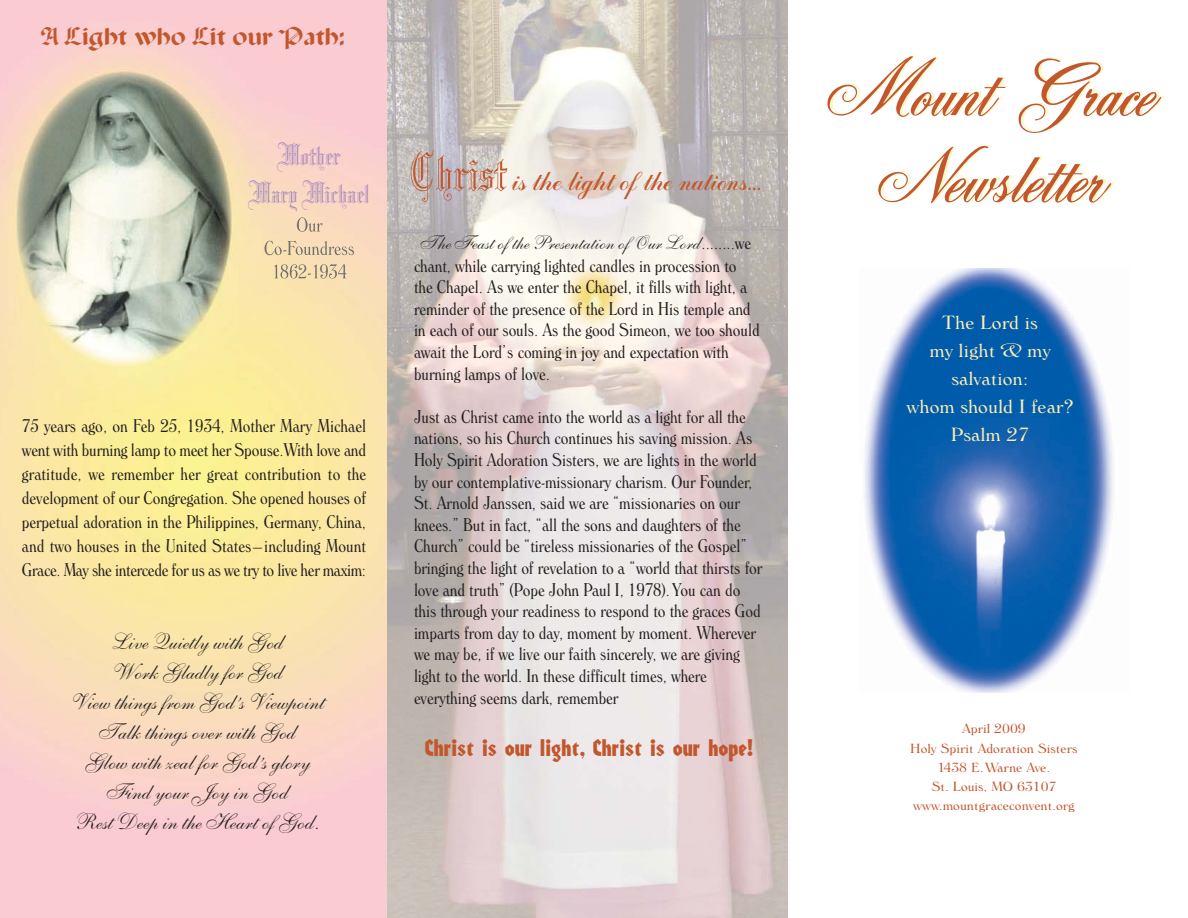
<style>
.page{position:relative;width:1188px;height:918px;background:#fff}
.page>*{position:absolute;margin:0;border:0;box-sizing:border-box;transform-origin:0 0}
.t1{font:72px/86.4px "Cursive";color:#c2572e;text-align:center}
.t2{font:33px "Coventry Script FLF";color:#c2572e}
.t3{font:31.5px/37.8px "Blackletter 686 BT";color:#a587be;text-align:center}
.t4{font:25.5px "Percival";color:#c2572e}
.t5{font:24px "Valiant";letter-spacing:.02em;color:#c2572e}
.t6{font:22.5px/30px "Shelley Allegro Script";color:#231f20;text-align:center}
.t7{font:19.5px/27.9px "Windsor Light BT";color:#ffedb3;text-align:center}
.t8{font:19.5px "Shelley Allegro Script";color:#231f20}
.t9{font:300 condensed 18px/21.6px "Windsor BT";color:#231f20}
.t10{font:13.5px/19.4px "Windsor Light BT";color:#c2572e;text-align:center}
.s1{font-family:"Blackletter 686 BT";font-size:58.5px}
.s2{font-family:"Windsor BT";font-weight:300;font-stretch:condensed;font-size:18px}
</style>
<div class="page">
<svg style="left:787px;top:0;width:1px;height:918px"></svg>
<img style="left:387px;top:0;width:400px;height:918px">
<img style="left:864px;top:268px;width:249px;height:425px">
<svg style="left:0;top:0;width:387px;height:918px;background:#f0d7b6"></svg>
<img style="left:297px;top:217px;width:26px;height:15px">
<img style="left:265px;top:241px;width:60px;height:14px">
<img style="left:274px;top:264px;width:4px;height:14px">
<img style="left:280px;top:264px;width:31px;height:14px">
<img style="left:314px;top:264px;width:4px;height:14px">
<img style="left:320px;top:264px;width:26px;height:15px">
<h3 class="t4" style="left:42px;top:27px;width:305px">A Light who Lit our Path:</h3>
<h3 class="t3" style="left:249px;top:135px;width:122px">Mother<br>Mary Michael</h3>
<p class="t9" style="left:22px;top:415px;width:346px;line-height:24px;text-align:justify">75 years ago, on Feb 25, 1934, Mother Mary Michael went with burning lamp to meet her Spouse.With love and gratitude, we remember her great contribution to the development of our Congregation. She opened houses of perpetual adoration in the Philippines, Germany, China, and two houses in the United States–including Mount Grace. May she intercede for us as we try to live her maxim:</p>
<p class="t6" style="left:67px;top:630px;width:255px">Live Quietly with God<br>Work Gladly for God<br>View things from God’s Viewpoint<br>Talk things over with God<br>Glow with zeal for God’s glory<br>Find your Joy in God<br>Rest Deep in the Heart of God.</p>
<h2 class="t2" style="left:408px;top:160px;width:355px"><span class="s1">Christ</span> is the light of the nations...</h2>
<p class="t8" style="left:418px;top:238px;width:335px">The Feast of the Presentation of Our Lord <span class="s2">........we</span></p>
<p class="t9" style="left:414px;top:256px;width:347px">chant, while carrying lighted candles in procession to the Chapel. As we enter the Chapel, it fills with light, a reminder of the presence of the Lord in His temple and in each of our souls. As the good Simeon, we too should await the Lord’s coming in joy and expectation with burning lamps of love.</p>
<p class="t9" style="left:414px;top:407px;width:350px">Just as Christ came into the world as a light for all the nations, so his Church continues his saving mission. As Holy Spirit Adoration Sisters, we are lights in the world by our contemplative-missionary charism. Our Founder, St. Arnold Janssen, said we are “missionaries on our knees.” But in fact, “all the sons and daughters of the Church” could be “tireless missionaries of the Gospel” bringing the light of revelation to a “world that thirsts for love and truth” (Pope John Paul I, 1978). You can do this through your readiness to respond to the graces God imparts from day to day, moment by moment. Wherever we may be, if we live our faith sincerely, we are giving light to the world. In these difficult times, where everything seems dark, remember</p>
<h3 class="t5" style="left:425px;top:733px;width:329px">Christ is our light, Christ is our hope!</h3>
<h1 class="t1" style="left:819px;top:54px;width:332px">Mount Grace<br>Newsletter</h1>
<p class="t7" style="left:906px;top:311px;width:169px">The Lord is<br>my light &amp; my salvation:<br>whom should I fear?<br>Psalm 27</p>
<p class="t10" style="left:910px;top:720px;width:169px">April 2009<br>Holy Spirit Adoration Sisters<br>1438 E.Warne Ave.<br>St. Louis, MO 63107 www.mountgraceconvent.org</p>
</div>
